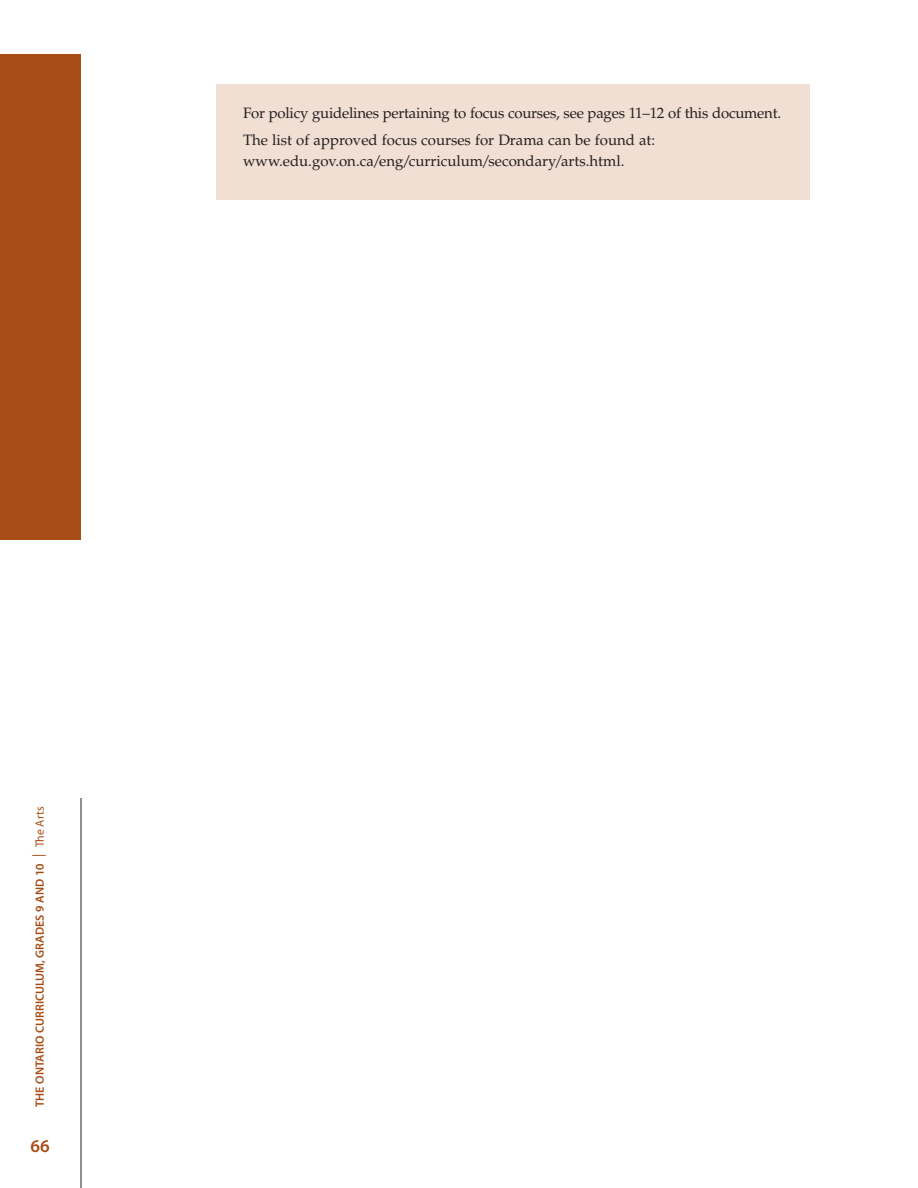
<style>
.page{position:relative;width:918px;height:1188px;background:#fff}
.page>*{position:absolute;margin:0;border:0;box-sizing:border-box;transform-origin:0 0}
.t1{font:18px "Myriad MM 565 600";color:#a74d15}
.t2{font:15px/26.4px "Palatino";color:#231f20}
.t3{font:12px "Myriad MM 565 600";color:#a74d15}
.s1{font-family:"Myriad MM 400 600";font-size:13.5px}
.s2{font-family:"Myriad MM 400 600"}
</style>
<div class="page">
<div style="left:216px;top:84px;width:594px;height:116px;background:#f0dfd2"></div>
<hr style="left:81px;top:798px;width:1px;height:390px;background:#231f20">
<div style="left:0;top:54px;width:81px;height:486px;background:#a74d15"></div>
<p class="t2" style="left:243px;top:102px;width:540px">For policy guidelines pertaining to focus courses, see pages 11–12 of this document.<br>The list of approved focus courses for Drama can be found at:</p>
<p class="t2" style="left:243px;top:149px;width:383px">www.edu.gov.on.ca/eng/curriculum/secondary/arts.html.</p>
<p class="t3" style="left:35px;top:1107px;width:302px;rotate:-90deg">THE ONTARIO CURRICULUM, GRADES 9 AND 10 <span class="s1">|</span> <span class="s2">The Arts</span></p>
<p class="t1" style="left:31px;top:1139px;width:21px">66</p>
</div>
